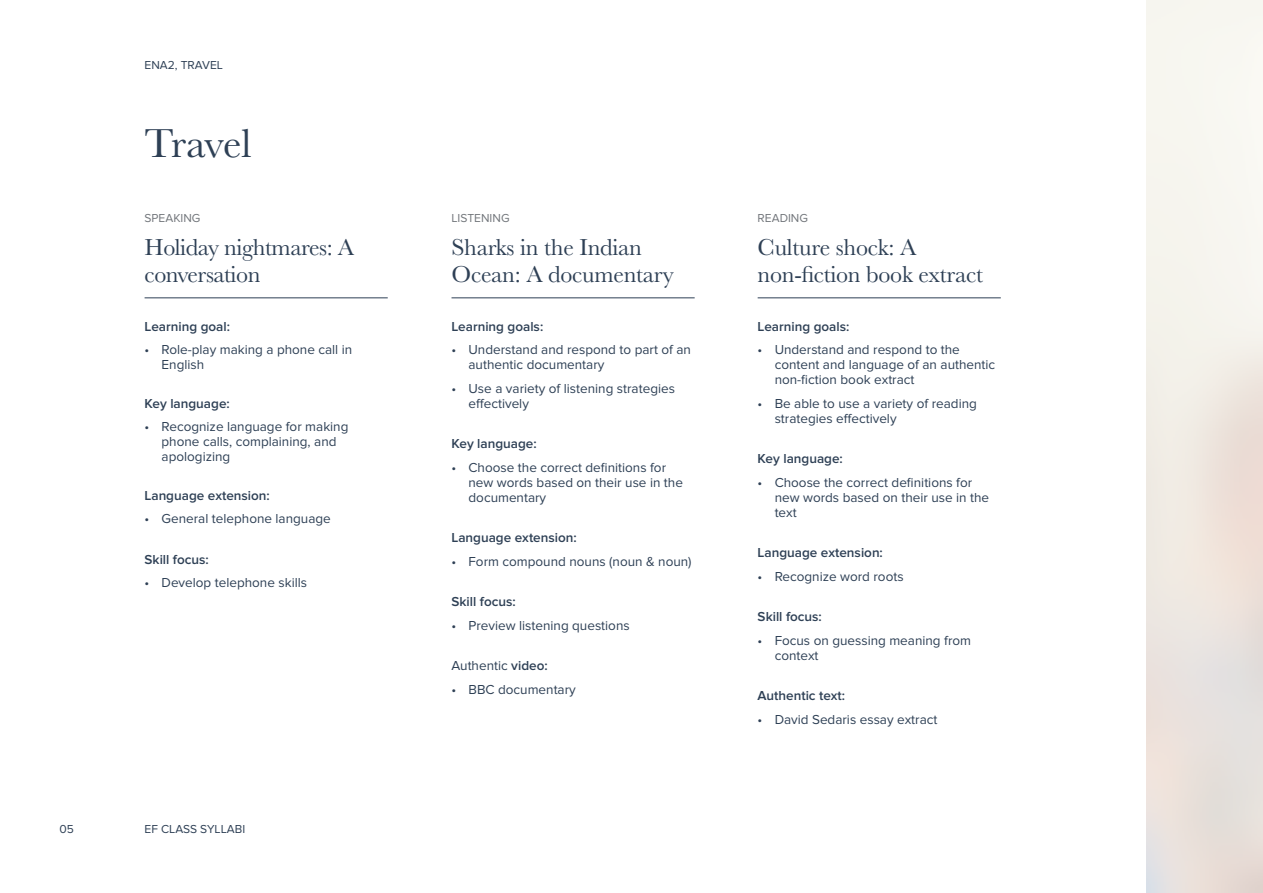
<style>
.page{position:relative;width:1263px;height:893px;background:#fff}
.page>*{position:absolute;margin:0;border:0;box-sizing:border-box;transform-origin:0 0}
.t1{font:42px "Baskerville";letter-spacing:-.02em;color:#2e4055}
.t2{font:24px/27px "Baskerville";letter-spacing:-.01em;color:#2e4055}
.t3{font:13.5px/15px "Proxima Nova";color:#2e4055}
.t4{font:600 13.5px "Proxima Nova";color:#2e4055}
.t5{font:12px "Proxima Nova";color:#2e4055}
.t6{font:12px "Proxima Nova";color:#72767b}
.s1{font-weight:600}
</style>
<div class="page">
<hr style="left:145px;top:298px;width:243px;height:1px;background:#2e4055">
<hr style="left:451px;top:298px;width:244px;height:1px;background:#2e4055">
<hr style="left:758px;top:298px;width:243px;height:1px;background:#2e4055">
<p class="t5" style="left:145px;top:58px;width:80px">ENA2, TRAVEL</p>
<h1 class="t1" style="left:145px;top:116px;width:108px">Travel</h1>
<p class="t6" style="left:145px;top:211px;width:57px">SPEAKING</p>
<p class="t6" style="left:451px;top:211px;width:60px">LISTENING</p>
<h2 class="t2" style="left:145px;top:234px;width:211px">Holiday nightmares: A conversation</h2>
<h2 class="t2" style="left:451px;top:234px;width:224px">Sharks in the Indian<br>Ocean: A documentary</h2>
<p class="t4" style="left:145px;top:318px;width:87px">Learning goal:</p>
<p class="t3" style="left:162px;top:342px;width:192px;text-indent:-17px">• Role-play making a phone call in<br>English</p>
<p class="t4" style="left:145px;top:395px;width:87px">Key language:</p>
<p class="t3" style="left:162px;top:419px;width:188px;text-indent:-17px">• Recognize language for making phone calls, complaining, and apologizing</p>
<p class="t4" style="left:145px;top:487px;width:127px">Language extension:</p>
<p class="t3" style="left:145px;top:511px;width:188px">• General telephone language</p>
<p class="t4" style="left:145px;top:551px;width:66px">Skill focus:</p>
<p class="t3" style="left:145px;top:575px;width:164px">• Develop telephone skills</p>
<p class="t5" style="left:60px;top:823px;width:16px">05</p>
<p class="t5" style="left:145px;top:823px;width:102px">EF CLASS SYLLABI</p>
<p class="t4" style="left:451px;top:318px;width:93px">Learning goals:</p>
<p class="t3" style="left:468px;top:342px;width:224px;text-indent:-17px">• Understand and respond to part of an authentic documentary</p>
<p class="t3" style="left:468px;top:381px;width:208px;text-indent:-17px">• Use a variety of listening strategies effectively</p>
<p class="t4" style="left:451px;top:436px;width:87px">Key language:</p>
<p class="t3" style="left:468px;top:460px;width:216px;text-indent:-17px">• Choose the correct definitions for new words based on their use in the documentary</p>
<p class="t4" style="left:451px;top:530px;width:127px">Language extension:</p>
<p class="t3" style="left:451px;top:554px;width:242px">• Form compound nouns (noun &amp; noun)</p>
<p class="t4" style="left:451px;top:594px;width:66px">Skill focus:</p>
<p class="t3" style="left:451px;top:618px;width:180px">• Preview listening questions</p>
<p class="t3" style="left:451px;top:658px;width:98px">Authentic <span class="s1">video:</span></p>
<p class="t3" style="left:451px;top:682px;width:126px">• BBC documentary</p>
<p class="t6" style="left:758px;top:211px;width:52px">READING</p>
<h2 class="t2" style="left:758px;top:234px;width:227px">Culture shock: A non-fiction book extract</h2>
<p class="t4" style="left:758px;top:318px;width:93px">Learning goals:</p>
<p class="t3" style="left:775px;top:342px;width:222px;text-indent:-17px">• Understand and respond to the content and language of an authentic non-fiction book extract</p>
<p class="t3" style="left:775px;top:396px;width:204px;text-indent:-17px">• Be able to use a variety of reading strategies effectively</p>
<p class="t4" style="left:758px;top:451px;width:87px">Key language:</p>
<p class="t3" style="left:775px;top:475px;width:216px;text-indent:-17px">• Choose the correct definitions for new words based on their use in the text</p>
<p class="t4" style="left:758px;top:545px;width:127px">Language extension:</p>
<p class="t3" style="left:758px;top:569px;width:147px">• Recognize word roots</p>
<p class="t4" style="left:758px;top:609px;width:66px">Skill focus:</p>
<p class="t3" style="left:775px;top:633px;width:198px;text-indent:-17px">• Focus on guessing meaning from context</p>
<p class="t4" style="left:758px;top:688px;width:89px">Authentic text:</p>
<p class="t3" style="left:758px;top:712px;width:181px">• David Sedaris essay extract</p>
</div>
